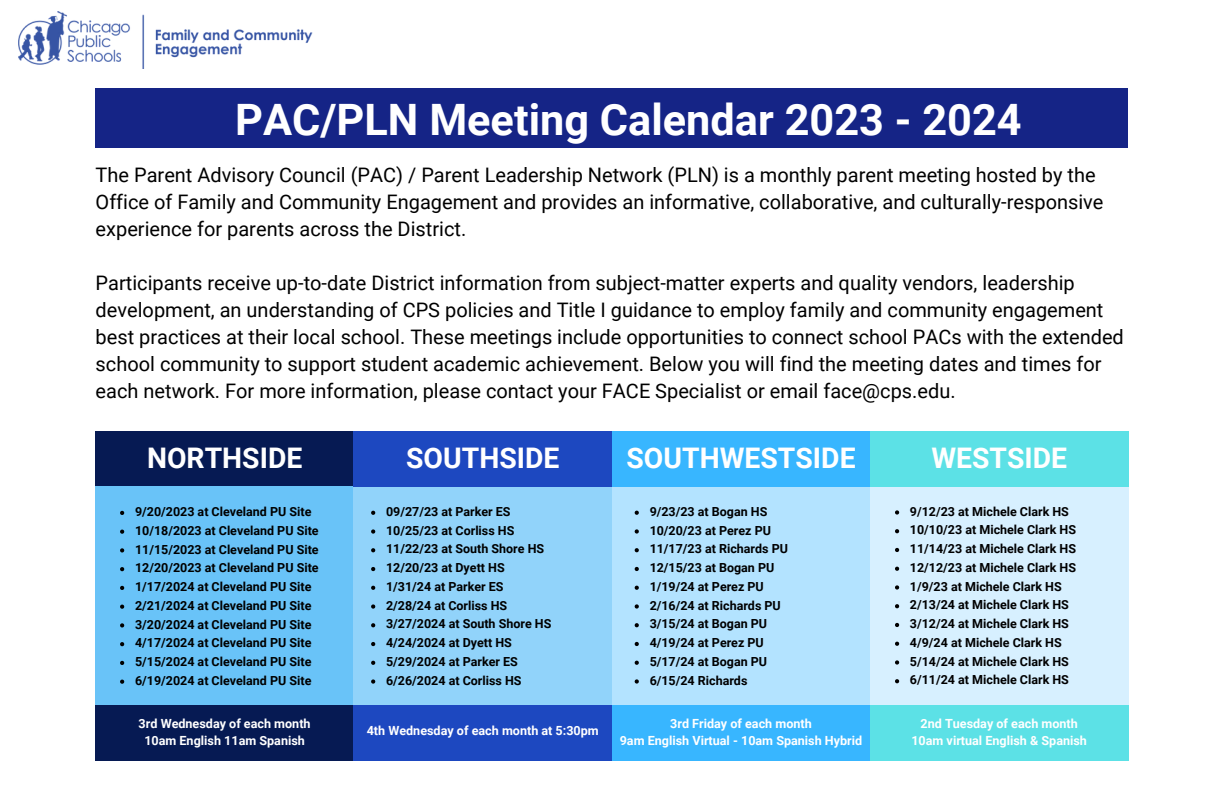
<style>
.page{position:relative;width:1224px;height:792px;background:#fff}
.page>*{position:absolute;margin:0;border:0;box-sizing:border-box;transform-origin:0 0}
.t1{font:700 43.2px "Roboto";color:#fff}
.t2{font:700 28.4px "Roboto";color:#fff}
.t3{font:20px/27px "Roboto";color:#000}
.t4{font:700 12.6px "Roboto";color:#000}
.t5{font:700 12.6px "Roboto";color:#fff}
</style>
<div class="page">
<img style="left:18px;top:11px;width:295px;height:57px">
<div style="left:96px;top:88px;width:1032px;height:60px;background:#152486"></div>
<div style="left:96px;top:432px;width:258px;height:55px;background:#061a53"></div>
<div style="left:96px;top:487px;width:258px;height:219px;background:#69c3f8"></div>
<div style="left:354px;top:487px;width:258px;height:219px;background:#91d3fa"></div>
<div style="left:612px;top:487px;width:258px;height:219px;background:#b3e3ff"></div>
<div style="left:870px;top:487px;width:258px;height:219px;background:#d7f0ff"></div>
<div style="left:354px;top:432px;width:258px;height:55px;background:#1d48c0"></div>
<div style="left:612px;top:432px;width:258px;height:55px;background:#38b6ff"></div>
<div style="left:870px;top:432px;width:258px;height:55px;background:#5ce1e6"></div>
<svg style="left:895px;top:510px;width:4px;height:5px"></svg>
<svg style="left:895px;top:529px;width:4px;height:4px"></svg>
<svg style="left:895px;top:548px;width:4px;height:4px"></svg>
<svg style="left:895px;top:567px;width:4px;height:4px"></svg>
<svg style="left:895px;top:585px;width:4px;height:5px"></svg>
<svg style="left:895px;top:604px;width:4px;height:4px"></svg>
<svg style="left:895px;top:623px;width:4px;height:4px"></svg>
<svg style="left:895px;top:642px;width:4px;height:4px"></svg>
<svg style="left:895px;top:660px;width:4px;height:5px"></svg>
<svg style="left:895px;top:679px;width:4px;height:4px"></svg>
<svg style="left:120px;top:511px;width:4px;height:4px"></svg>
<svg style="left:120px;top:530px;width:4px;height:4px"></svg>
<svg style="left:120px;top:548px;width:4px;height:4px"></svg>
<svg style="left:120px;top:567px;width:4px;height:4px"></svg>
<svg style="left:120px;top:586px;width:4px;height:4px"></svg>
<svg style="left:120px;top:605px;width:4px;height:4px"></svg>
<svg style="left:120px;top:623px;width:4px;height:5px"></svg>
<svg style="left:120px;top:642px;width:4px;height:4px"></svg>
<svg style="left:120px;top:661px;width:4px;height:4px"></svg>
<svg style="left:120px;top:680px;width:4px;height:4px"></svg>
<svg style="left:635px;top:511px;width:4px;height:4px"></svg>
<svg style="left:635px;top:529px;width:4px;height:5px"></svg>
<svg style="left:635px;top:548px;width:4px;height:4px"></svg>
<svg style="left:635px;top:567px;width:4px;height:4px"></svg>
<svg style="left:635px;top:586px;width:4px;height:4px"></svg>
<svg style="left:635px;top:604px;width:4px;height:5px"></svg>
<svg style="left:635px;top:623px;width:4px;height:4px"></svg>
<svg style="left:635px;top:642px;width:4px;height:4px"></svg>
<svg style="left:635px;top:661px;width:4px;height:4px"></svg>
<svg style="left:635px;top:679px;width:4px;height:5px"></svg>
<svg style="left:371px;top:511px;width:4px;height:4px"></svg>
<svg style="left:371px;top:529px;width:4px;height:5px"></svg>
<svg style="left:371px;top:548px;width:4px;height:4px"></svg>
<svg style="left:371px;top:567px;width:4px;height:4px"></svg>
<svg style="left:371px;top:586px;width:4px;height:4px"></svg>
<svg style="left:371px;top:604px;width:4px;height:5px"></svg>
<svg style="left:371px;top:623px;width:4px;height:4px"></svg>
<svg style="left:371px;top:642px;width:4px;height:4px"></svg>
<svg style="left:371px;top:661px;width:4px;height:4px"></svg>
<svg style="left:371px;top:679px;width:4px;height:5px"></svg>
<div style="left:96px;top:706px;width:258px;height:55px;background:#061a53"></div>
<div style="left:354px;top:706px;width:258px;height:55px;background:#1d48c0"></div>
<div style="left:612px;top:706px;width:258px;height:55px;background:#38b6ff"></div>
<div style="left:870px;top:706px;width:258px;height:55px;background:#5ce1e6"></div>
<p class="t1" style="left:235px;top:95px;width:788px">PAC/PLN Meeting Calendar 2023 - 2024</p>
<p class="t3" style="left:96px;top:161px;width:1009px">The Parent Advisory Council (PAC) / Parent Leadership Network (PLN) is a monthly parent meeting hosted by the<br>Office of Family and Community Engagement and provides an informative, collaborative, and culturally-responsive experience for parents across the District.</p>
<p class="t3" style="left:96px;top:269px;width:1030px">Participants receive up-to-date District information from subject-matter experts and quality vendors, leadership development, an understanding of CPS policies and Title I guidance to employ family and community engagement best practices at their local school. These meetings include opportunities to connect school PACs with the extended school community to support student academic achievement. Below you will find the meeting dates and times for each network. For more information, please contact your FACE Specialist or email face@cps.edu.</p>
<p class="t2" style="left:147px;top:441px;width:157px">NORTHSIDE</p>
<p class="t2" style="left:406px;top:441px;width:155px">SOUTHSIDE</p>
<p class="t2" style="left:627px;top:441px;width:231px">SOUTHWESTSIDE</p>
<p class="t2" style="left:931px;top:441px;width:137px">WESTSIDE</p>
<p class="t4" style="left:135px;top:504px;width:178px">9/20/2023 at Cleveland PU Site</p>
<p class="t4" style="left:135px;top:523px;width:185px">10/18/2023 at Cleveland PU Site</p>
<p class="t4" style="left:135px;top:542px;width:185px">11/15/2023 at Cleveland PU Site</p>
<p class="t4" style="left:135px;top:561px;width:185px">12/20/2023 at Cleveland PU Site</p>
<p class="t4" style="left:135px;top:579px;width:178px">1/17/2024 at Cleveland PU Site</p>
<p class="t4" style="left:135px;top:598px;width:178px">2/21/2024 at Cleveland PU Site</p>
<p class="t4" style="left:135px;top:617px;width:178px">3/20/2024 at Cleveland PU Site</p>
<p class="t4" style="left:135px;top:636px;width:178px">4/17/2024 at Cleveland PU Site</p>
<p class="t4" style="left:135px;top:654px;width:178px">5/15/2024 at Cleveland PU Site</p>
<p class="t4" style="left:135px;top:673px;width:178px">6/19/2024 at Cleveland PU Site</p>
<p class="t5" style="left:139px;top:716px;width:174px">3rd Wednesday of each month</p>
<p class="t5" style="left:144px;top:733px;width:162px">10am English 11am Spanish</p>
<p class="t4" style="left:386px;top:504px;width:126px">09/27/23 at Parker ES</p>
<p class="t4" style="left:386px;top:523px;width:130px">10/25/23 at Corliss HS</p>
<p class="t4" style="left:386px;top:542px;width:160px">11/22/23 at South Shore HS</p>
<p class="t4" style="left:386px;top:560px;width:120px">12/20/23 at Dyett HS</p>
<p class="t4" style="left:386px;top:579px;width:119px">1/31/24 at Parker ES</p>
<p class="t4" style="left:386px;top:598px;width:123px">2/28/24 at Corliss HS</p>
<p class="t4" style="left:386px;top:617px;width:167px">3/27/2024 at South Shore HS</p>
<p class="t4" style="left:386px;top:635px;width:127px">4/24/2024 at Dyett HS</p>
<p class="t4" style="left:386px;top:654px;width:133px">5/29/2024 at Parker ES</p>
<p class="t4" style="left:386px;top:673px;width:137px">6/26/2024 at Corliss HS</p>
<p class="t5" style="left:367px;top:724px;width:234px">4th Wednesday of each month at 5:30pm</p>
<p class="t4" style="left:650px;top:504px;width:119px">9/23/23 at Bogan HS</p>
<p class="t4" style="left:650px;top:523px;width:123px">10/20/23 at Perez PU</p>
<p class="t4" style="left:650px;top:542px;width:140px">11/17/23 at Richards PU</p>
<p class="t4" style="left:650px;top:560px;width:126px">12/15/23 at Bogan PU</p>
<p class="t4" style="left:650px;top:579px;width:116px">1/19/24 at Perez PU</p>
<p class="t4" style="left:650px;top:598px;width:133px">2/16/24 at Richards PU</p>
<p class="t4" style="left:650px;top:617px;width:119px">3/15/24 at Bogan PU</p>
<p class="t4" style="left:650px;top:635px;width:116px">4/19/24 at Perez PU</p>
<p class="t4" style="left:650px;top:654px;width:119px">5/17/24 at Bogan PU</p>
<p class="t4" style="left:650px;top:673px;width:99px">6/15/24 Richards</p>
<p class="t5" style="left:670px;top:716px;width:143px">3rd Friday of each month</p>
<p class="t5" style="left:620px;top:733px;width:244px">9am English Virtual - 10am Spanish Hybrid</p>
<p class="t4" style="left:910px;top:504px;width:160px">9/12/23 at Michele Clark HS</p>
<p class="t4" style="left:910px;top:523px;width:168px">10/10/23 at Michele Clark HS</p>
<p class="t4" style="left:910px;top:541px;width:168px">11/14/23 at Michele Clark HS</p>
<p class="t4" style="left:910px;top:560px;width:168px">12/12/23 at Michele Clark HS</p>
<p class="t4" style="left:910px;top:579px;width:153px">1/9/23 at Michele Clark HS</p>
<p class="t4" style="left:910px;top:598px;width:160px">2/13/24 at Michele Clark HS</p>
<p class="t4" style="left:910px;top:616px;width:160px">3/12/24 at Michele Clark HS</p>
<p class="t4" style="left:910px;top:635px;width:153px">4/9/24 at Michele Clark HS</p>
<p class="t4" style="left:910px;top:654px;width:160px">5/14/24 at Michele Clark HS</p>
<p class="t4" style="left:910px;top:673px;width:160px">6/11/24 at Michele Clark HS</p>
<p class="t5" style="left:921px;top:716px;width:159px">2nd Tuesday of each month</p>
<p class="t5" style="left:911px;top:733px;width:177px">10am virtual English &amp; Spanish</p>
</div>
